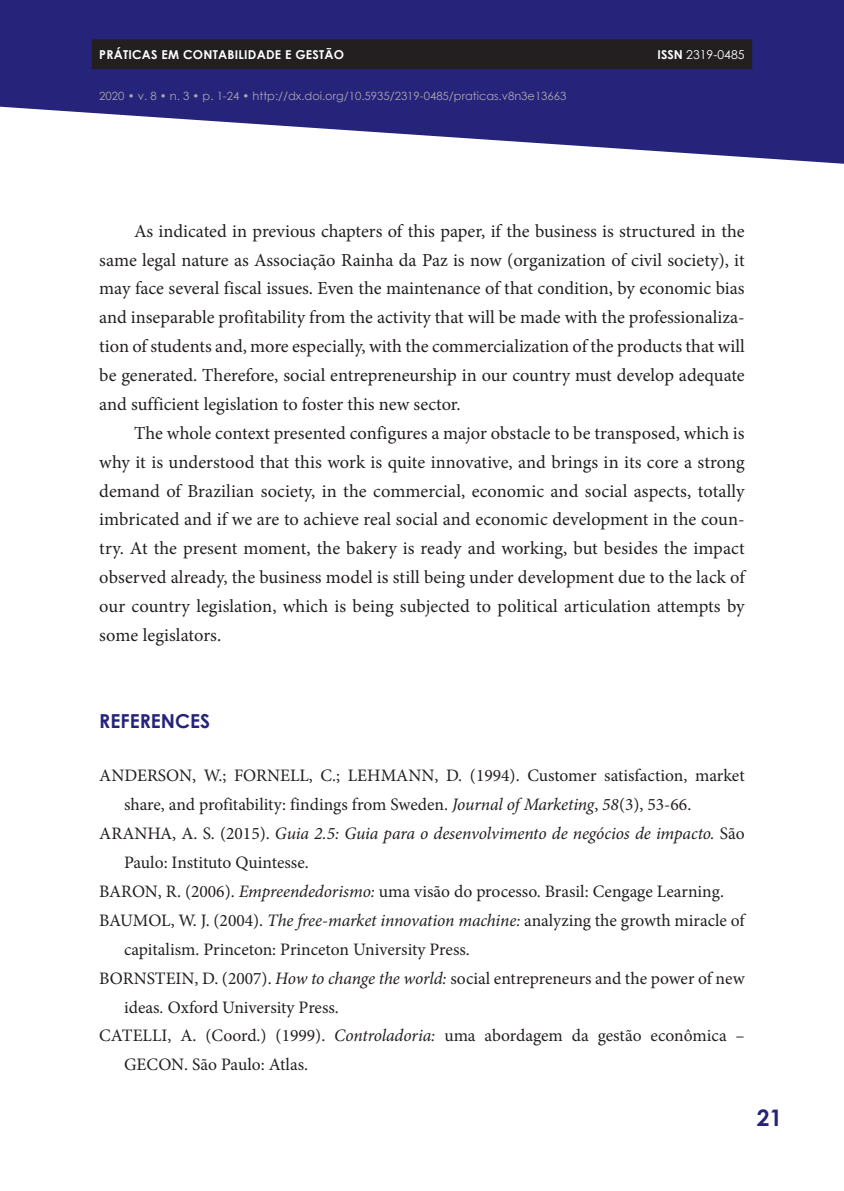
<style>
.page{position:relative;width:844px;height:1191px;background:#fff}
.page>*{position:absolute;margin:0;border:0;box-sizing:border-box;transform-origin:0 0}
.t1{font:700 22.75px "Century Gothic";color:#26237b}
.t2{font:700 19.25px "Century Gothic";color:#26237b}
.t3{font:18.38px/28.9px "Minion Pro";color:#231f20;text-align:justify}
.t4{font:17.5px "Minion Pro";color:#231f20}
.t5{font:italic 17.5px "Minion Pro";letter-spacing:-.005em;color:#231f20}
.t6{font:700 12.25px "Century Gothic";letter-spacing:.02em;color:#fff}
.t7{font:12.25px "Century Gothic";color:#fff}
.t8{font:11.38px "Century Gothic";color:#a8a9ad}
.s1{font-weight:700}
.s2{font-style:italic}
.s3{font-style:normal}
</style>
<div class="page">
<svg style="left:1px;top:0;width:842px;height:164px;fill:#26237b"></svg>
<svg style="left:0;top:0;width:1px;height:107px"></svg>
<div style="left:92px;top:39px;width:660px;height:30px;background:#231f20"></div>
<p class="t6" style="left:99px;top:45px;width:246px">PRÁTICAS EM CONTABILIDADE E GESTÃO</p>
<p class="t7" style="left:657px;top:46px;width:88px"><span class="s1">ISSN</span> 2319-0485</p>
<p class="t8" style="left:99px;top:88px;width:468px">2020 • v. 8 • n. 3 • p. 1-24 • http://dx.doi.org/10.5935/2319-0485/praticas.v8n3e13663</p>
<p class="t3" style="left:99px;top:216px;width:646px;text-indent:35px">As indicated in previous chapters of this paper, if the business is structured in the same legal nature as Associação Rainha da Paz is now (organization of civil society), it may face several fiscal issues. Even the maintenance of that condition, by economic bias and inseparable profitability from the activity that will be made with the professionaliza&shy;tion of students and, more especially, with the commercialization of the products that will be generated. Therefore, social entrepreneurship in our country must develop adequate and sufficient legislation to foster this new sector.</p>
<p class="t3" style="left:99px;top:418px;width:646px;text-indent:35px">The whole context presented configures a major obstacle to be transposed, which is why it is understood that this work is quite innovative, and brings in its core a strong demand of Brazilian society, in the commercial, economic and social aspects, totally imbricated and if we are to achieve real social and economic development in the coun&shy;try. At the present moment, the bakery is ready and working, but besides the impact observed already, the business model is still being under development due to the lack of our country legislation, which is being subjected to political articulation attempts by some legislators.</p>
<p class="t2" style="left:99px;top:706px;width:112px">REFERENCES</p>
<p class="t4" style="left:99px;top:764px;width:646px">ANDERSON, W.; FORNELL, C.; LEHMANN, D. (1994). Customer satisfaction, market</p>
<p class="t4" style="left:124px;top:793px;width:568px">share, and profitability: findings from Sweden. <span class="s2">Journal of Marketing</span>, <span class="s2">58</span>(3), 53-66.</p>
<p class="t5" style="left:99px;top:821px;width:646px"><span class="s3">ARANHA, A. S. (2015).</span> Guia 2.5: Guia para o desenvolvimento de negócios de impacto. <span class="s3">São</span></p>
<p class="t4" style="left:124px;top:850px;width:186px">Paulo: Instituto Quintesse.</p>
<p class="t4" style="left:99px;top:879px;width:626px">BARON, R. (2006). <span class="s2">Empreendedorismo:</span> uma visão do processo. Brasil: Cengage Learning.</p>
<p class="t4" style="left:99px;top:908px;width:646px">BAUMOL, W. J. (2004). <span class="s2">The free-market innovation machine:</span> analyzing the growth miracle of</p>
<p class="t4" style="left:124px;top:937px;width:347px">capitalism. Princeton: Princeton University Press.</p>
<p class="t4" style="left:99px;top:966px;width:646px">BORNSTEIN, D. (2007). <span class="s2">How to change the world:</span> social entrepreneurs and the power of new</p>
<p class="t4" style="left:124px;top:995px;width:216px">ideas<span class="s2">.</span> Oxford University Press.</p>
<p class="t4" style="left:99px;top:1024px;width:646px">CATELLI, A. (Coord.) (1999). <span class="s2">Controladoria:</span> uma abordagem da gestão econômica –</p>
<p class="t4" style="left:124px;top:1053px;width:185px">GECON. São Paulo: Atlas.</p>
<p class="t1" style="left:756px;top:1100px;width:27px">21</p>
</div>
